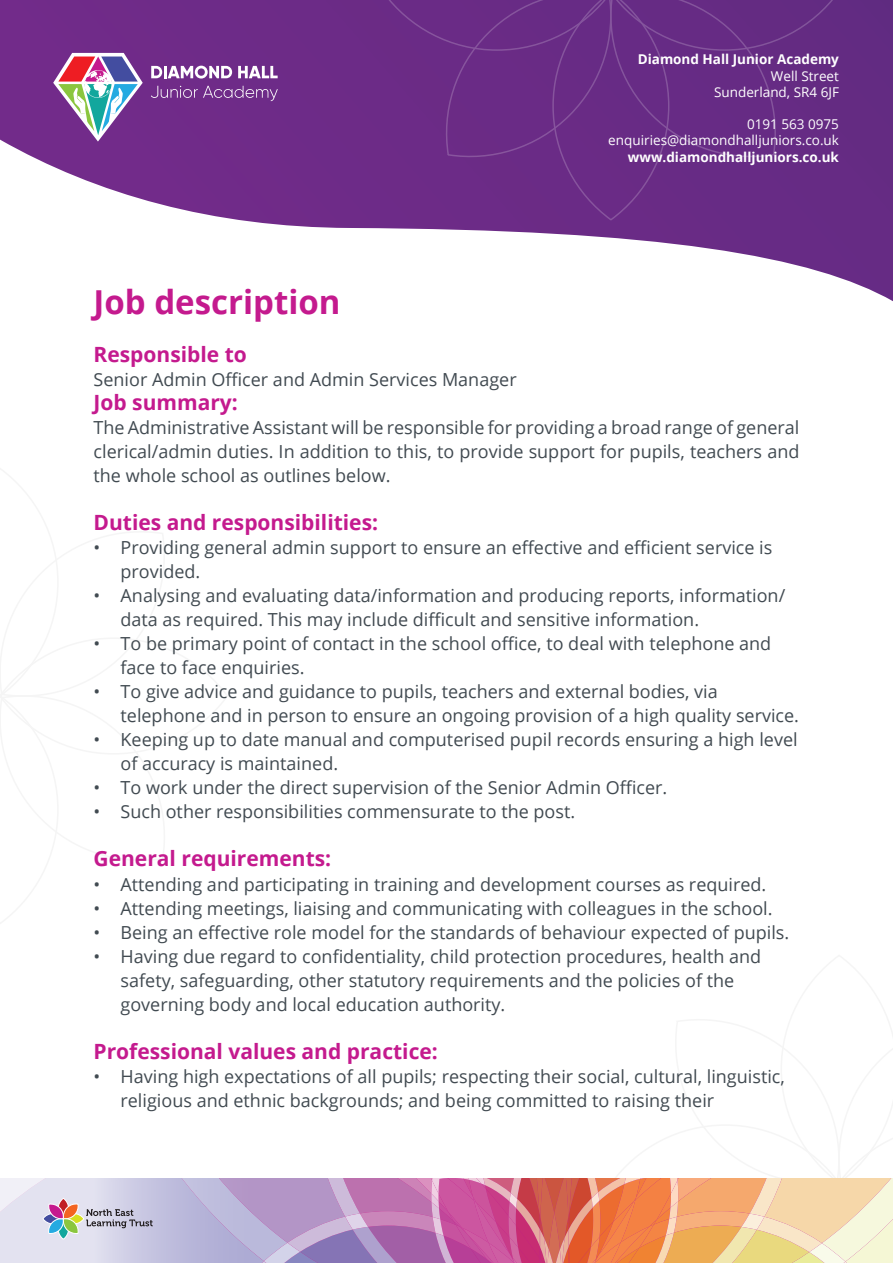
<style>
.page{position:relative;width:893px;height:1263px;background:#fff}
.page>*{position:absolute;margin:0;border:0;box-sizing:border-box;transform-origin:0 0}
.t1{font:700 33px "Open Sans";color:#c41a8e}
.t2{font:700 21px "Open Sans";color:#c41a8e}
.t3{font:18px/24px "Open Sans";color:#414a51}
.t4{font:13.5px "Open Sans";color:#fff}
.t5{font:700 13.5px "Open Sans";color:#fff}
</style>
<div class="page">
<svg style="left:0;top:0;width:893px;height:301px"></svg>
<div style="left:383px;top:0;width:456px;height:220px;background:#692b85"></div>
<svg style="left:0;top:1178px;width:893px;height:85px;background:#d4a5aa"></svg>
<svg style="left:151px;top:66px;width:81px;height:13px"></svg>
<svg style="left:238px;top:66px;width:40px;height:12px"></svg>
<svg style="left:151px;top:86px;width:127px;height:15px;background:#824898"></svg>
<svg style="left:53px;top:53px;width:90px;height:89px"></svg>
<p class="t5" style="left:638px;top:50px;width:203px">Diamond Hall Junior Academy</p>
<p class="t4" style="left:771px;top:67px;width:70px">Well Street</p>
<p class="t4" style="left:714px;top:83px;width:126px">Sunderland, SR4 6JF</p>
<p class="t4" style="left:747px;top:115px;width:93px">0191 563 0975</p>
<p class="t4" style="left:608px;top:131px;width:232px">enquiries@diamondhalljuniors.co.uk</p>
<p class="t5" style="left:628px;top:147px;width:213px">www.diamondhalljuniors.co.uk</p>
<p class="t1" style="left:94px;top:279px;width:249px">Job description</p>
<p class="t2" style="left:94px;top:340px;width:155px">Responsible to</p>
<p class="t3" style="left:94px;top:367px;width:425px">Senior Admin Officer and Admin Services Manager</p>
<p class="t2" style="left:94px;top:388px;width:146px">Job summary:</p>
<p class="t3" style="left:94px;top:415px;width:707px;text-align:justify">The Administrative Assistant will be responsible for providing a broad range of general clerical/admin duties. In addition to this, to provide support for pupils, teachers and the whole school as outlines below.</p>
<p class="t2" style="left:94px;top:508px;width:286px">Duties and responsibilities:</p>
<p class="t3" style="left:121px;top:535px;width:653px;text-indent:-27px">• Providing general admin support to ensure an effective and efficient service is provided.</p>
<p class="t3" style="left:121px;top:583px;width:666px;text-indent:-27px">• Analysing and evaluating data/information and producing reports, information/ data as required. This may include difficult and sensitive information.</p>
<p class="t3" style="left:121px;top:631px;width:652px;text-indent:-27px">• To be primary point of contact in the school office, to deal with telephone and face to face enquiries.</p>
<p class="t3" style="left:121px;top:679px;width:680px;text-indent:-27px">• To give advice and guidance to pupils, teachers and external bodies, via telephone and in person to ensure an ongoing provision of a high quality service.</p>
<p class="t3" style="left:121px;top:727px;width:679px;text-indent:-27px">• Keeping up to date manual and computerised pupil records ensuring a high level of accuracy is maintained.</p>
<p class="t3" style="left:94px;top:775px;width:575px">• To work under the direct supervision of the Senior Admin Officer.</p>
<p class="t3" style="left:94px;top:799px;width:483px">• Such other responsibilities commensurate to the post.</p>
<p class="t2" style="left:94px;top:844px;width:239px">General requirements:</p>
<p class="t3" style="left:94px;top:871px;width:674px">• Attending and participating in training and development courses as required.</p>
<p class="t3" style="left:94px;top:895px;width:681px">• Attending meetings, liaising and communicating with colleagues in the school.</p>
<p class="t3" style="left:94px;top:919px;width:697px">• Being an effective role model for the standards of behaviour expected of pupils.</p>
<p class="t3" style="left:121px;top:943px;width:642px;text-indent:-27px">• Having due regard to confidentiality, child protection procedures, health and safety, safeguarding, other statutory requirements and the policies of the governing body and local education authority.</p>
<p class="t2" style="left:94px;top:1036px;width:346px">Professional values and practice:</p>
<p class="t3" style="left:121px;top:1063px;width:666px;text-indent:-27px">• Having high expectations of all pupils; respecting their social, cultural, linguistic, religious and ethnic backgrounds; and being committed to raising their</p>
</div>
